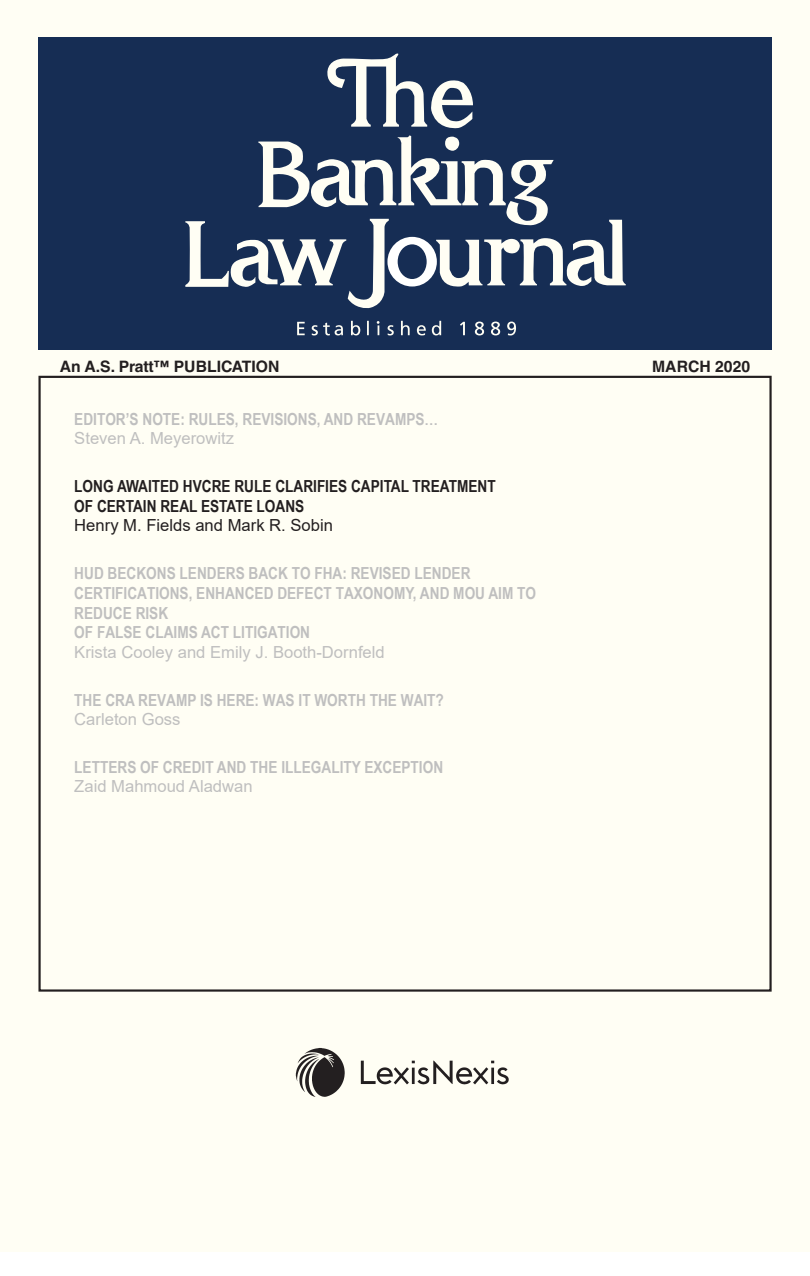
<style>
.page{position:relative;width:810px;height:1276px;background:#fff}
.page>*{position:absolute;margin:0;border:0;box-sizing:border-box;transform-origin:0 0}
.t1{font:700 16.62px/19.6px "Arial Narrow";color:#bfbfbf}
.t2{font:16.62px "Arial";color:#bfbfbf}
.t3{font:700 16.62px/19.4px "Arial Narrow";color:#231f20}
.t4{font:16.62px "Arial";color:#231f20}
.t5{font:700 15.75px "Helvetica LT Std";color:#231f20}
</style>
<div class="page">
<div style="left:0;top:0;width:810px;height:1252px;background:#fffef4"></div>
<div style="left:38px;top:37px;width:733px;height:312px;background:#162d54"></div>
<svg style="left:297px;top:321px;width:219px;height:14px"></svg>
<svg style="left:185px;top:53px;width:441px;height:256px"></svg>
<img style="left:295px;top:1048px;width:214px;height:49px">
<p class="t5" style="left:60px;top:357px;width:221px">An A.S. Pratt™ PUBLICATION</p>
<p class="t5" style="left:652px;top:357px;width:100px">MARCH 2020</p>
<p class="t1" style="left:74px;top:409px;width:365px">EDITOR’S NOTE: RULES, REVISIONS, AND REVAMPS…</p>
<p class="t2" style="left:74px;top:427px;width:161px">Steven A. Meyerowitz</p>
<p class="t3" style="left:74px;top:476px;width:423px">LONG AWAITED HVCRE RULE CLARIFIES CAPITAL TREATMENT<br>OF CERTAIN REAL ESTATE LOANS</p>
<p class="t4" style="left:74px;top:514px;width:260px">Henry M. Fields and Mark R. Sobin</p>
<p class="t1" style="left:74px;top:563px;width:463px">HUD BECKONS LENDERS BACK TO FHA: REVISED LENDER CERTIFICATIONS, ENHANCED DEFECT TAXONOMY, AND MOU AIM TO REDUCE RISK<br>OF FALSE CLAIMS ACT LITIGATION</p>
<p class="t2" style="left:74px;top:640px;width:312px">Krista Cooley and Emily J. Booth-Dornfeld</p>
<p class="t1" style="left:74px;top:690px;width:371px">THE CRA REVAMP IS HERE: WAS IT WORTH THE WAIT?</p>
<p class="t2" style="left:74px;top:708px;width:108px">Carleton Goss</p>
<p class="t1" style="left:74px;top:757px;width:370px">LETTERS OF CREDIT AND THE ILLEGALITY EXCEPTION</p>
<p class="t2" style="left:74px;top:775px;width:180px">Zaid Mahmoud Aladwan</p>
</div>
